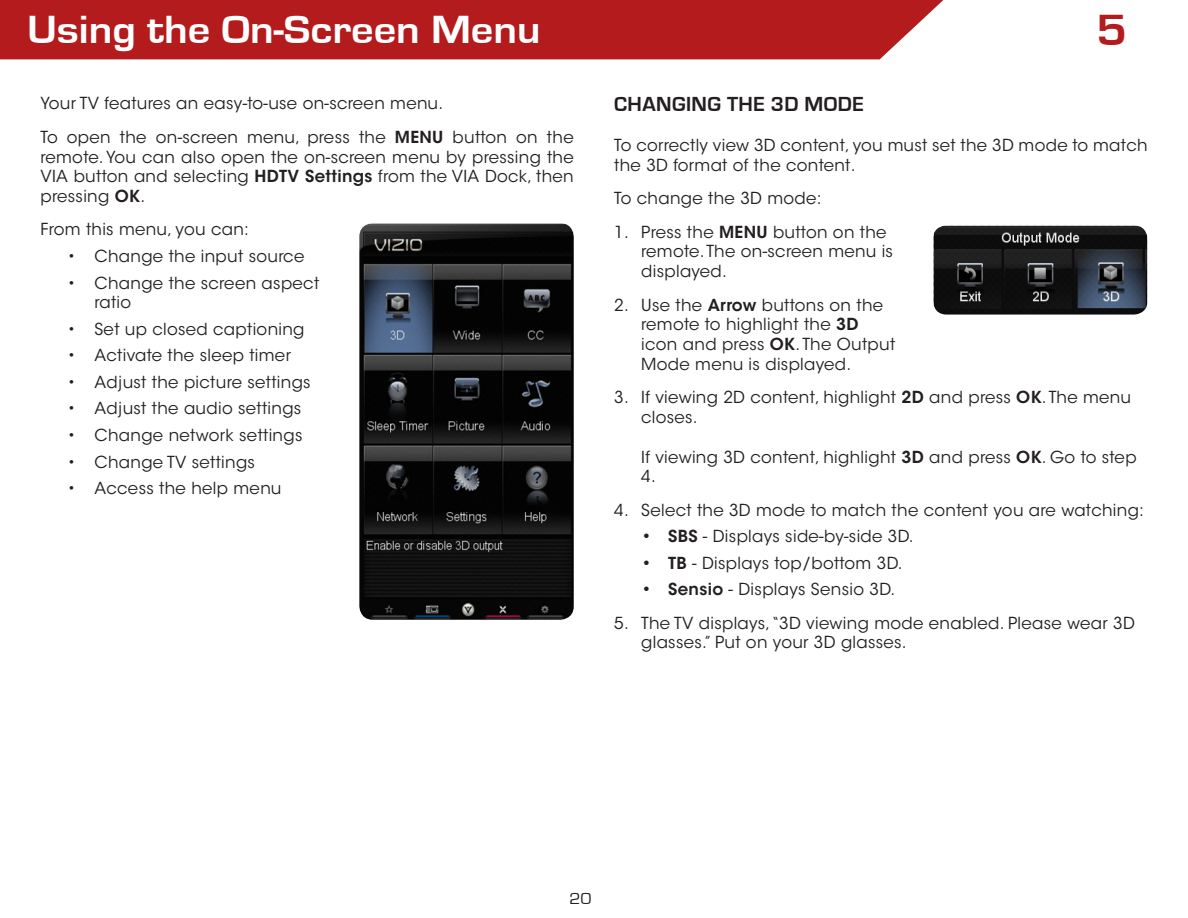
<style>
.page{position:relative;width:1188px;height:918px;background:#fff}
.page>*{position:absolute;margin:0;border:0;box-sizing:border-box;transform-origin:0 0}
.t1{font:700 45px "Eurostile";color:#b41b1c;scale:1.1 1}
.t2{font:700 40.5px "Eurostile";color:#fff;scale:1.1 1}
.t3{font:700 21px "Eurostile";letter-spacing:.02em;color:#231f20}
.t4{font:16.5px/19.8px "ITC Avant Garde Std";letter-spacing:.02em;color:#231f20}
.t5{font:16.5px "Eurostile";color:#231f20;scale:1.1 1}
.s1{font-weight:600}
</style>
<div class="page">
<div style="left:0;top:0;width:943px;height:59px;background:#b41b1c"></div>
<img style="left:359px;top:223px;width:215px;height:397px">
<img style="left:933px;top:225px;width:215px;height:90px">
<h2 class="t2" style="left:27px;top:8px;width:468px">Using the On-Screen Menu</h2>
<p class="t4" style="left:40px;top:87px;width:535px;line-height:33.3px">Your TV features an easy-to-use on-screen menu.<br>To open the on-screen menu, press the <span class="s1">MENU</span> button on the</p>
<p class="t4" style="left:40px;top:147px;width:535px;text-align:justify">remote. You can also open the on-screen menu by pressing the VIA button and selecting <span class="s1">HDTV Settings</span> from the VIA Dock, then pressing <span class="s1">OK</span>.</p>
<p class="t4" style="left:40px;top:220px;width:210px">From this menu, you can:</p>
<p class="t4" style="left:67px;top:246px;width:238px">• Change the input source</p>
<p class="t4" style="left:94px;top:273px;width:226px;text-indent:-27px">• Change the screen aspect ratio</p>
<p class="t4" style="left:67px;top:319px;width:239px">• Set up closed captioning</p>
<p class="t4" style="left:67px;top:346px;width:225px">• Activate the sleep timer</p>
<p class="t4" style="left:67px;top:372px;width:245px">• Adjust the picture settings</p>
<p class="t4" style="left:67px;top:399px;width:235px">• Adjust the audio settings</p>
<p class="t4" style="left:67px;top:425px;width:236px">• Change network settings</p>
<p class="t4" style="left:67px;top:452px;width:189px">• Change TV settings</p>
<p class="t4" style="left:67px;top:478px;width:215px">• Access the help menu</p>
<h1 class="t1" style="left:1096px;top:5px;width:30px">5</h1>
<p class="t3" style="left:614px;top:93px;width:237px">Changing the 3D Mode</p>
<p class="t4" style="left:614px;top:136px;width:535px">To correctly view 3D content, you must set the 3D mode to match the 3D format of the content.</p>
<p class="t4" style="left:614px;top:189px;width:209px">To change the 3D mode:</p>
<p class="t4" style="left:641px;top:222px;width:253px;text-indent:-27px">1. Press the <span class="s1">MENU</span> button on the remote. The on-screen menu is displayed.</p>
<p class="t4" style="left:641px;top:295px;width:255px;text-indent:-27px">2. Use the <span class="s1">Arrow</span> buttons on the remote to highlight the <span class="s1">3D </span>icon and press <span class="s1">OK</span>. The Output<br>Mode menu is displayed.</p>
<p class="t4" style="left:641px;top:388px;width:491px;text-indent:-27px">3. If viewing 2D content, highlight <span class="s1">2D</span> and press <span class="s1">OK</span>. The menu closes.</p>
<p class="t4" style="left:641px;top:447px;width:497px">If viewing 3D content, highlight <span class="s1">3D</span> and press <span class="s1">OK</span>. Go to step<br>4.</p>
<p class="t4" style="left:614px;top:500px;width:531px">4. Select the 3D mode to match the content you are watching:</p>
<p class="t4" style="left:641px;top:527px;width:274px"><span class="s1">• SBS</span> - Displays side-by-side 3D.</p>
<p class="t4" style="left:641px;top:553px;width:263px"><span class="s1">• TB</span> - Displays top/bottom 3D.</p>
<p class="t4" style="left:641px;top:580px;width:255px"><span class="s1">• Sensio</span> - Displays Sensio 3D.</p>
<p class="t4" style="left:641px;top:613px;width:495px;text-indent:-27px">5. The TV displays, “3D viewing mode enabled. Please wear 3D glasses.” Put on your 3D glasses.</p>
<p class="t5" style="left:569px;top:890px;width:22px">20</p>
</div>
